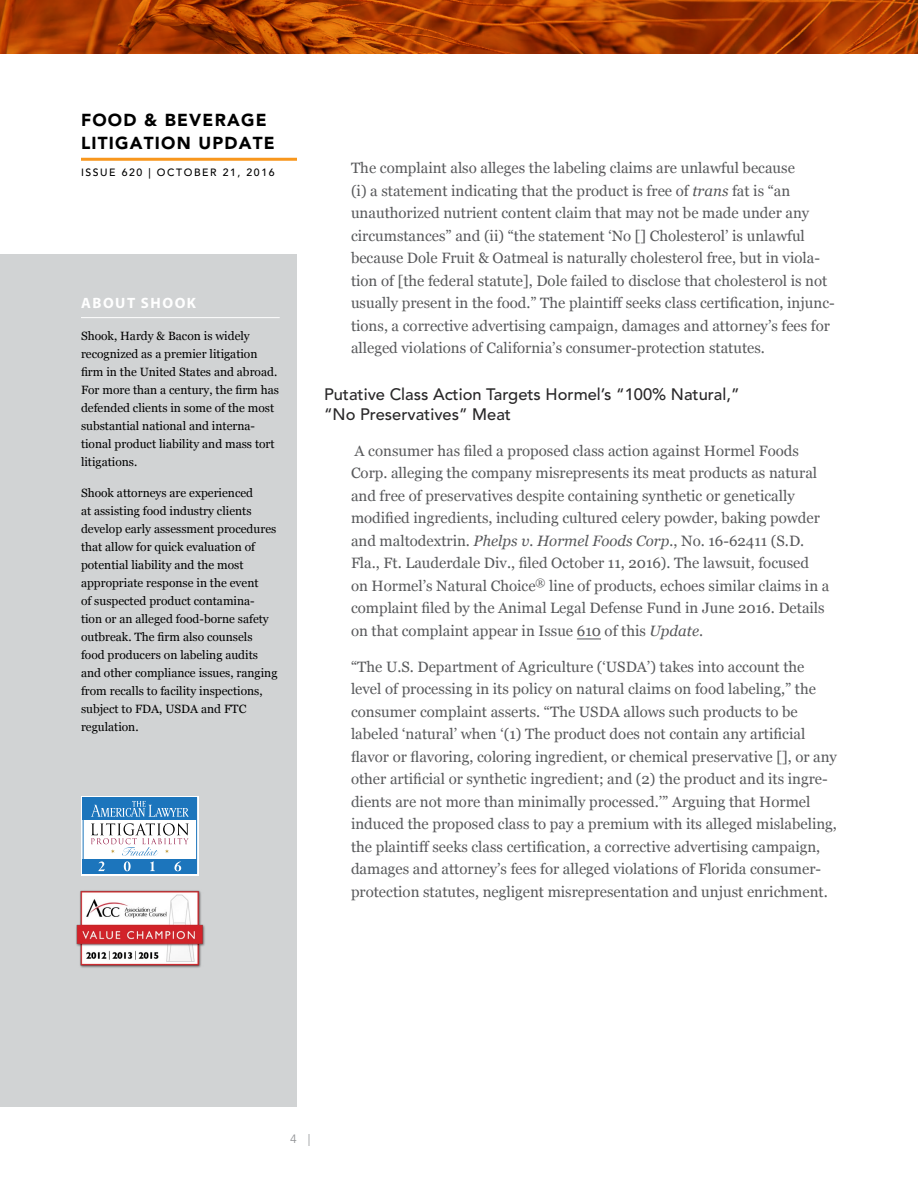
<style>
.page{position:relative;width:918px;height:1188px;background:#fff}
.page>*{position:absolute;margin:0;border:0;box-sizing:border-box;transform-origin:0 0}
.t1{font:900 17.25px/22.5px "Avenir LT Std";letter-spacing:.07em;color:#000}
.t2{font:500 16.5px/19.8px "Avenir LT Std";color:#292829}
.t3{font:15px/22.5px "Georgia";color:#58595b}
.t4{font:700 15px "Myriad Pro";letter-spacing:.1em;color:#fff}
.t5{font:12px/18px "Georgia";color:#000}
.t6{font:12px "Avenir LT Std";color:#939598}
.t7{font:500 10.5px "Avenir LT Std";letter-spacing:.15em;color:#000}
.s1{font-style:italic}
</style>
<div class="page">
<hr style="left:81px;top:158px;width:216px;height:3px;background:#f8971d">
<svg style="left:0;top:0;width:918px;height:54px;background:#a83c02"></svg>
<div style="left:0;top:255px;width:297px;height:852px;background:#d1d3d4"></div>
<hr style="left:81px;top:317px;width:199px;height:1px;background:#fff">
<img style="left:76px;top:890px;width:129px;height:78px">
<svg style="left:81px;top:796px;width:118px;height:79px"></svg>
<div style="left:83px;top:797px;width:114px;height:23px;background:#1c75bc"></div>
<div style="left:83px;top:797px;width:114px;height:76px;border:1px solid #1c75bc"></div>
<div style="left:83px;top:859px;width:114px;height:14px;background:#1c75bc"></div>
<svg style="left:91px;top:801px;width:98px;height:16px"></svg>
<svg style="left:91px;top:823px;width:98px;height:48px"></svg>
<svg style="left:577px;top:639px;width:24px;height:1px"></svg>
<p class="t1" style="left:81px;top:109px;width:195px">FOOD &amp; BEVERAGE<br>LITIGATION UPDATE</p>
<p class="t7" style="left:81px;top:166px;width:195px">ISSUE 620 | OCTOBER 21, 2016</p>
<p class="t4" style="left:81px;top:293px;width:116px">ABOUT SHOOK</p>
<p class="t5" style="left:81px;top:327px;width:199px">Shook, Hardy &amp; Bacon is widely recognized as a premier litigation firm in the United States and abroad.<br>For more than a century, the firm has defended clients in some of the most substantial national and interna&shy;tional product liability and mass tort litigations.</p>
<p class="t5" style="left:81px;top:484px;width:198px">Shook attorneys are experienced<br>at assisting food industry clients develop early assessment procedures that allow for quick evaluation of potential liability and the most appropriate response in the event<br>of suspected product contamina&shy;tion or an alleged food-borne safety outbreak. The firm also counsels food producers on labeling audits and other compliance issues, ranging from recalls to facility inspections, subject to FDA, USDA and FTC regulation.</p>
<p class="t3" style="left:351px;top:157px;width:485px">The complaint also alleges the labeling claims are unlawful because<br>(i) a statement indicating that the product is free of <span class="s1">trans</span> fat is “an unauthorized nutrient content claim that may not be made under any circumstances” and (ii) “the statement ‘No [] Cholesterol’ is unlawful because Dole Fruit &amp; Oatmeal is naturally cholesterol free, but in viola&shy;tion of [the federal statute], Dole failed to disclose that cholesterol is not usually present in the food.” The plaintiff seeks class certification, injunc&shy;tions, a corrective advertising campaign, damages and attorney’s fees for alleged violations of California’s consumer-protection statutes.</p>
<p class="t2" style="left:324px;top:385px;width:417px">Putative Class Action Targets Hormel’s “100% Natural,” “No Preservatives” Meat</p>
<p class="t3" style="left:351px;top:440px;width:480px">A consumer has filed a proposed class action against Hormel Foods Corp. alleging the company misrepresents its meat products as natural and free of preservatives despite containing synthetic or genetically modified ingredients, including cultured celery powder, baking powder and maltodextrin. <span class="s1">Phelps v. Hormel Foods Corp.</span>, No. 16-62411 (S.D.<br>Fla., Ft. Lauderdale Div., filed October 11, 2016). The lawsuit, focused on Hormel’s Natural Choice<sup>®</sup> line of products, echoes similar claims in a complaint filed by the Animal Legal Defense Fund in June 2016. Details on that complaint appear in Issue 610 of this <span class="s1">Update</span>.</p>
<p class="t3" style="left:351px;top:656px;width:487px">“The U.S. Department of Agriculture (‘USDA’) takes into account the level of processing in its policy on natural claims on food labeling,” the consumer complaint asserts. “The USDA allows such products to be labeled ‘natural’ when ‘(1) The product does not contain any artificial flavor or flavoring, coloring ingredient, or chemical preservative [], or any other artificial or synthetic ingredient; and (2) the product and its ingre&shy;dients are not more than minimally processed.’” Arguing that Hormel induced the proposed class to pay a premium with its alleged mislabeling, the plaintiff seeks class certification, a corrective advertising campaign, damages and attorney’s fees for alleged violations of Florida consumer&shy;protection statutes, negligent misrepresentation and unjust enrichment.</p>
<p class="t6" style="left:290px;top:1132px;width:22px">4 |</p>
</div>
